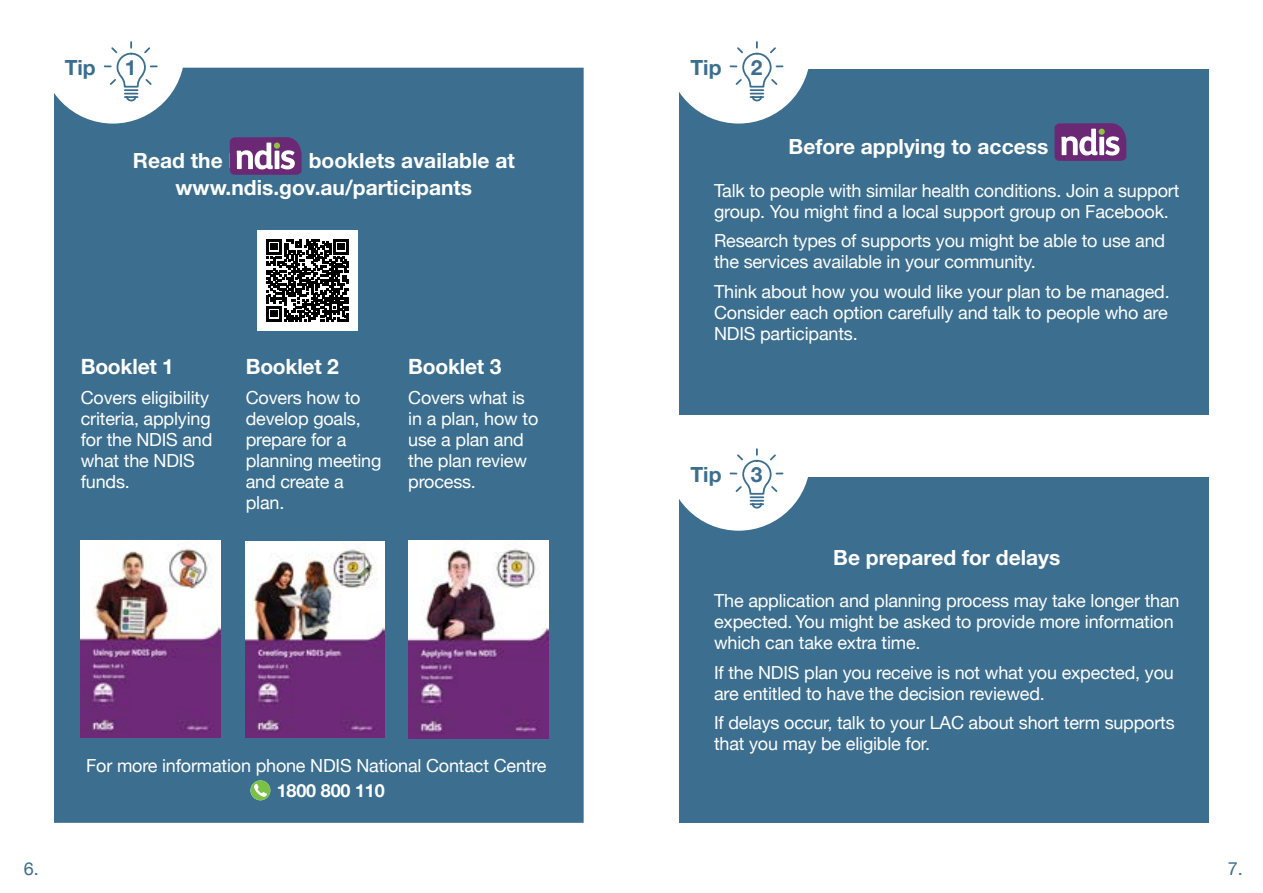
<style>
.page{position:relative;width:1263px;height:893px;background:#fff}
.page>*{position:absolute;margin:0;border:0;box-sizing:border-box;transform-origin:0 0}
.t1{font:700 21px/27px "Helvetica Neue LT Std";color:#fff}
.t2{font:700 21px "Helvetica Neue";letter-spacing:-.01em;color:#fff}
.t3{font:700 21px "Helvetica Neue LT Std";color:#3b6e8f}
.t4{font:18px/21px "Helvetica Neue";letter-spacing:-.01em;color:#fff}
.t5{font:700 18px "Helvetica Neue";letter-spacing:-.01em;color:#fff}
.t6{font:18px "Helvetica Neue";color:#3b6e8f}
</style>
<div class="page">
<div style="left:679px;top:477px;width:530px;height:346px;background:#3b6e8f"></div>
<div style="left:667px;top:387px;width:143px;height:144px;background:#fff;border-radius:50%"></div>
<svg style="left:729px;top:448px;width:54px;height:61px"></svg>
<div style="left:679px;top:69px;width:530px;height:346px;background:#3b6e8f"></div>
<div style="left:54px;top:68px;width:530px;height:755px;background:#3b6e8f"></div>
<svg style="left:1054px;top:123px;width:72px;height:38px;background:#8f6599"></svg>
<svg style="left:230px;top:137px;width:71px;height:38px"></svg>
<svg style="left:54px;top:41px;width:131px;height:83px"></svg>
<svg style="left:679px;top:41px;width:130px;height:83px"></svg>
<svg style="left:250px;top:780px;width:20px;height:20px"></svg>
<img style="left:246px;top:541px;width:139px;height:197px">
<img style="left:81px;top:540px;width:139px;height:198px">
<img style="left:408px;top:540px;width:140px;height:199px">
<div style="left:257px;top:230px;width:101px;height:100px;background:#fff"></div>
<svg style="left:266px;top:239px;width:83px;height:83px"></svg>
<p class="t3" style="left:65px;top:55px;width:33px">Tip</p>
<p class="t3" style="left:125px;top:55px;width:13px">1</p>
<p class="t3" style="left:690px;top:55px;width:33px">Tip</p>
<p class="t3" style="left:751px;top:55px;width:13px">2</p>
<p class="t1" style="left:133px;top:146px;width:148px">Read the NDIS</p>
<p class="t1" style="left:175px;top:146px;width:341px;text-indent:133px">booklets available at www.ndis.gov.au/participants</p>
<p class="t2" style="left:81px;top:350px;width:95px">Booklet 1</p>
<p class="t4" style="left:81px;top:388px;width:133px">Covers eligibility criteria, applying for the NDIS and what the NDIS funds.</p>
<p class="t2" style="left:246px;top:350px;width:95px">Booklet 2</p>
<p class="t4" style="left:246px;top:388px;width:137px">Covers how to develop goals, prepare for a planning meeting and create a plan.</p>
<p class="t2" style="left:408px;top:350px;width:95px">Booklet 3</p>
<p class="t4" style="left:408px;top:388px;width:132px">Covers what is in a plan, how to use a plan and the plan review process.</p>
<p class="t4" style="left:86px;top:756px;width:462px">For more information phone NDIS National Contact Centre</p>
<p class="t5" style="left:277px;top:776px;width:110px">1800 800 110</p>
<p class="t1" style="left:788px;top:133px;width:318px">Before applying to access NDIS</p>
<p class="t4" style="left:714px;top:181px;width:467px">Talk to people with similar health conditions. Join a support group. You might find a local support group on Facebook.</p>
<p class="t4" style="left:714px;top:231px;width:453px">Research types of supports you might be able to use and the services available in your community.</p>
<p class="t4" style="left:714px;top:282px;width:457px;text-align:justify">Think about how you would like your plan to be managed.<br>Consider each option carefully and talk to people who are NDIS participants.</p>
<p class="t3" style="left:690px;top:462px;width:33px">Tip</p>
<p class="t3" style="left:751px;top:462px;width:13px">3</p>
<p class="t1" style="left:833px;top:543px;width:229px">Be prepared for delays</p>
<p class="t4" style="left:714px;top:591px;width:467px">The application and planning process may take longer than expected.You might be asked to provide more information which can take extra time.</p>
<p class="t4" style="left:714px;top:663px;width:461px">If the NDIS plan you receive is not what you expected, you are entitled to have the decision reviewed.</p>
<p class="t4" style="left:714px;top:713px;width:462px">If delays occur, talk to your LAC about short term supports that you may be eligible for.</p>
<p class="t6" style="left:24px;top:856px;width:16px">6.</p>
<p class="t6" style="left:1228px;top:856px;width:16px">7.</p>
</div>
